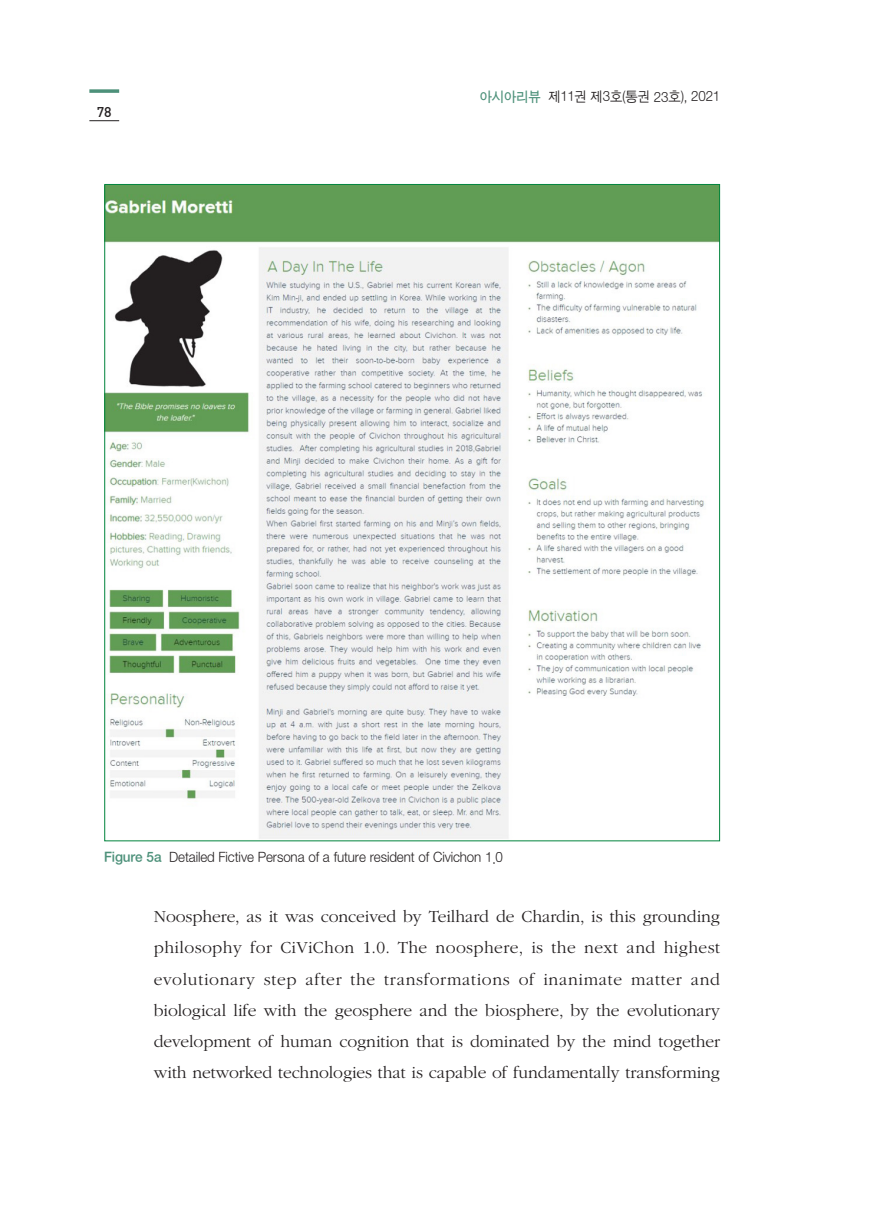
<style>
.page{position:relative;width:874px;height:1221px;background:#fff}
.page>*{position:absolute;margin:0;border:0;box-sizing:border-box;transform-origin:0 0}
.t1{font:300 17.5px/31.2px "ITC Garamond Std";letter-spacing:-.005em;color:#231f20;text-align:justify}
.t2{font:14px "Sand Jg";letter-spacing:-.005em;color:#231f20}
.t3{font:500 14px "DIN Pro";color:#231f20}
.s1{font-family:"Sand Tg";color:#4d917a}
.s2{font-family:"Sand Kg";color:#4d917a}
</style>
<div class="page">
<svg style="left:89px;top:89px;width:30px;height:4px"></svg>
<hr style="left:89px;top:120px;width:30px;height:1px;background:#231f20">
<img style="left:106px;top:186px;width:611px;height:653px">
<p class="t3" style="left:97px;top:102px;width:16px">78</p>
<p class="t2" style="left:479px;top:89px;width:242px"><span class="s1">아시아리뷰</span> 제11권 제3호(통권 23호), 2021</p>
<p class="t2" style="left:104px;top:851px;width:400px"><span class="s2">Figure 5a</span> Detailed Fictive Persona of a future resident of Civichon 1.0</p>
<p class="t1" style="left:154px;top:901px;width:567px">Noosphere, as it was conceived by Teilhard de Chardin, is this grounding philosophy for CiViChon 1.0. The noosphere, is the next and highest evolutionary step after the transformations of inanimate matter and biological life with the geosphere and the biosphere, by the evolutionary development of human cognition that is dominated by the mind together with networked technologies that is capable of fundamentally transforming</p>
</div>
